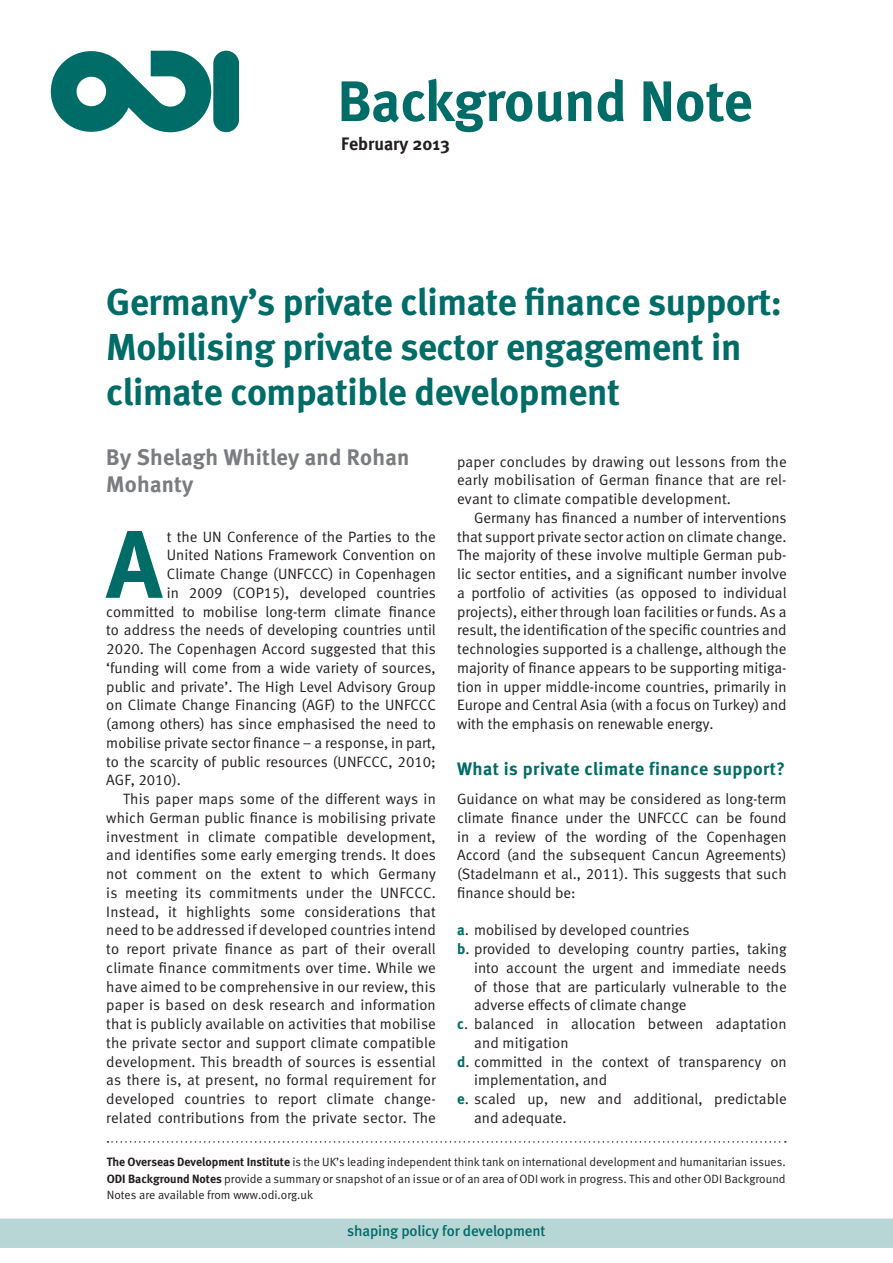
<style>
.page{position:relative;width:893px;height:1263px;background:#fff}
.page>*{position:absolute;margin:0;border:0;box-sizing:border-box;transform-origin:0 0}
._3_Body_drop_cap{font:700 96px "Meta";color:#006c67}
.a5_Head{font:700 37.5px/45px "Meta";letter-spacing:-.01em;color:#006c67}
.a6_Standfirst{font:700 22.5px/27px "Meta";letter-spacing:.01em;color:#7a7c7f}
._4_Subhead{font:700 18px "Meta";letter-spacing:.025em;color:#006c67}
.c2_Dateline{font:700 18px "Meta";color:#231f20}
._1_Body_text{font:15px/18.8px "Meta Normal";letter-spacing:.01em;color:#231f20;text-align:justify}
._3_Body_drop_cap-2{font:15px "Meta Normal";color:#231f20}
._6_Bullet_text{font:15px/18.8px "Meta Normal";color:#231f20}
._2_Body_no_indent{font:15px/18.8px "Meta Normal";color:#231f20;text-align:justify}
.a4_Sidebar_text{font:500 15px "Meta";letter-spacing:-.01em;color:#006c67}
.a4_Sidebar_text-2{font:12px/16.5px "Meta Normal";color:#231f20;text-align:justify}
.s1{font-family:"Meta";font-weight:700;color:#006c67}
.s2{font-family:"Meta";font-weight:700}
</style>
<div class="page">
<svg style="left:51px;top:51px;width:160px;height:81px"></svg>
<div style="left:213px;top:51px;width:26px;height:81px;background:#006c67;border-radius:13px"></div>
<svg style="left:107px;top:1141px;width:679px;height:2px"></svg>
<svg style="left:342px;top:79px;width:409px;height:53px"></svg>
<div style="left:0;top:1218px;width:893px;height:30px;background:#b8d6d6"></div>
<p class="c2_Dateline" style="left:341px;top:133px;width:110px">February 2013</p>
<p class="a5_Head" style="left:106px;top:279px;width:677px">Germany’s private climate finance support:<br>Mobilising private sector engagement in climate compatible development</p>
<p class="a6_Standfirst" style="left:106px;top:444px;width:305px">By Shelagh Whitley and Rohan<br>Mohanty</p>
<p class="_3_Body_drop_cap" style="left:106px;top:507px;width:57px">A</p>
<p class="_3_Body_drop_cap-2" style="left:167px;top:528px;width:270px">t the UN Conference of the Parties to the</p>
<p class="_3_Body_drop_cap-2" style="left:167px;top:546px;width:270px">United Nations Framework Convention on</p>
<p class="_3_Body_drop_cap-2" style="left:167px;top:565px;width:270px">Climate Change (UNFCCC) in Copenhagen</p>
<p class="_3_Body_drop_cap-2" style="left:167px;top:584px;width:270px">in 2009 (COP15), developed countries</p>
<p class="_3_Body_drop_cap-2" style="left:106px;top:603px;width:331px">committed to mobilise long-term climate finance</p>
<p class="_3_Body_drop_cap-2" style="left:106px;top:621px;width:331px">to address the needs of developing countries until</p>
<p class="_3_Body_drop_cap-2" style="left:106px;top:640px;width:331px">2020. The Copenhagen Accord suggested that this</p>
<p class="_3_Body_drop_cap-2" style="left:106px;top:659px;width:331px">‘funding will come from a wide variety of sources,</p>
<p class="_3_Body_drop_cap-2" style="left:106px;top:678px;width:331px">public and private’. The High Level Advisory Group</p>
<p class="_3_Body_drop_cap-2" style="left:106px;top:696px;width:331px">on Climate Change Financing (AGF) to the UNFCCC</p>
<p class="_3_Body_drop_cap-2" style="left:106px;top:715px;width:331px">(among others) has since emphasised the need to</p>
<p class="_3_Body_drop_cap-2" style="left:106px;top:734px;width:331px">mobilise private sector finance – a response, in part,</p>
<p class="_3_Body_drop_cap-2" style="left:106px;top:753px;width:331px">to the scarcity of public resources (UNFCCC, 2010;</p>
<p class="_3_Body_drop_cap-2" style="left:106px;top:771px;width:76px">AGF, 2010).</p>
<p class="_1_Body_text" style="left:106px;top:789px;width:331px;text-indent:17px">This paper maps some of the different ways in which German public finance is mobilising private investment in climate compatible development, and identifies some early emerging trends. It does not comment on the extent to which Germany is meeting its commitments under the UNFCCC.<br>Instead, it highlights some considerations that need to be addressed if developed countries intend to report private finance as part of their overall climate finance commitments over time. While we have aimed to be comprehensive in our review, this paper is based on desk research and information that is publicly available on activities that mobilise the private sector and support climate compatible development. This breadth of sources is essential as there is, at present, no formal requirement for developed countries to report climate change&shy;related contributions from the private sector. The</p>
<p class="_1_Body_text" style="left:457px;top:452px;width:331px">paper concludes by drawing out lessons from the early mobilisation of German finance that are rel&shy;evant to climate compatible development.</p>
<p class="_1_Body_text" style="left:457px;top:508px;width:331px;text-indent:17px">Germany has financed a number of interventions that support private sector action on climate change.<br>The majority of these involve multiple German pub&shy;lic sector entities, and a significant number involve a portfolio of activities (as opposed to individual projects), either through loan facilities or funds. As a result, the identification of the specific countries and technologies supported is a challenge, although the majority of finance appears to be supporting mitiga&shy;tion in upper middle-income countries, primarily in Europe and Central Asia (with a focus on Turkey) and with the emphasis on renewable energy.</p>
<p class="_4_Subhead" style="left:457px;top:758px;width:329px">What is private climate finance support?</p>
<p class="_2_Body_no_indent" style="left:457px;top:789px;width:331px">Guidance on what may be considered as long-term climate finance under the UNFCCC can be found in a review of the wording of the Copenhagen Accord (and the subsequent Cancun Agreements) (Stadelmann et al., 2011). This suggests that such finance should be:</p>
<p class="_6_Bullet_text" style="left:457px;top:920px;width:234px"><span class="s1">a</span>. mobilised by developed countries</p>
<p class="_6_Bullet_text" style="left:474px;top:939px;width:314px;text-align:justify;text-indent:-17px"><span class="s1">b</span>. provided to developing country parties, taking into account the urgent and immediate needs of those that are particularly vulnerable to the adverse effects of climate change</p>
<p class="_6_Bullet_text" style="left:474px;top:1014px;width:314px;text-indent:-17px"><span class="s1">c</span>. balanced in allocation between adaptation and mitigation</p>
<p class="_6_Bullet_text" style="left:474px;top:1052px;width:314px;text-indent:-17px"><span class="s1">d</span>. committed in the context of transparency on implementation, and</p>
<p class="_6_Bullet_text" style="left:474px;top:1089px;width:314px;text-indent:-17px"><span class="s1">e</span>. scaled up, new and additional, predictable and adequate.</p>
<p class="a4_Sidebar_text-2" style="left:107px;top:1154px;width:680px"><span class="s2">The Overseas Development Institute</span> is the UK’s leading independent think tank on international development and humanitarian issues.<br><span class="s2">ODI Background Notes</span> provide a summary or snapshot of an issue or of an area of ODI work in progress. This and other ODI Background Notes are available from www.odi.org.uk</p>
<p class="a4_Sidebar_text" style="left:347px;top:1222px;width:200px">shaping policy for development</p>
</div>
